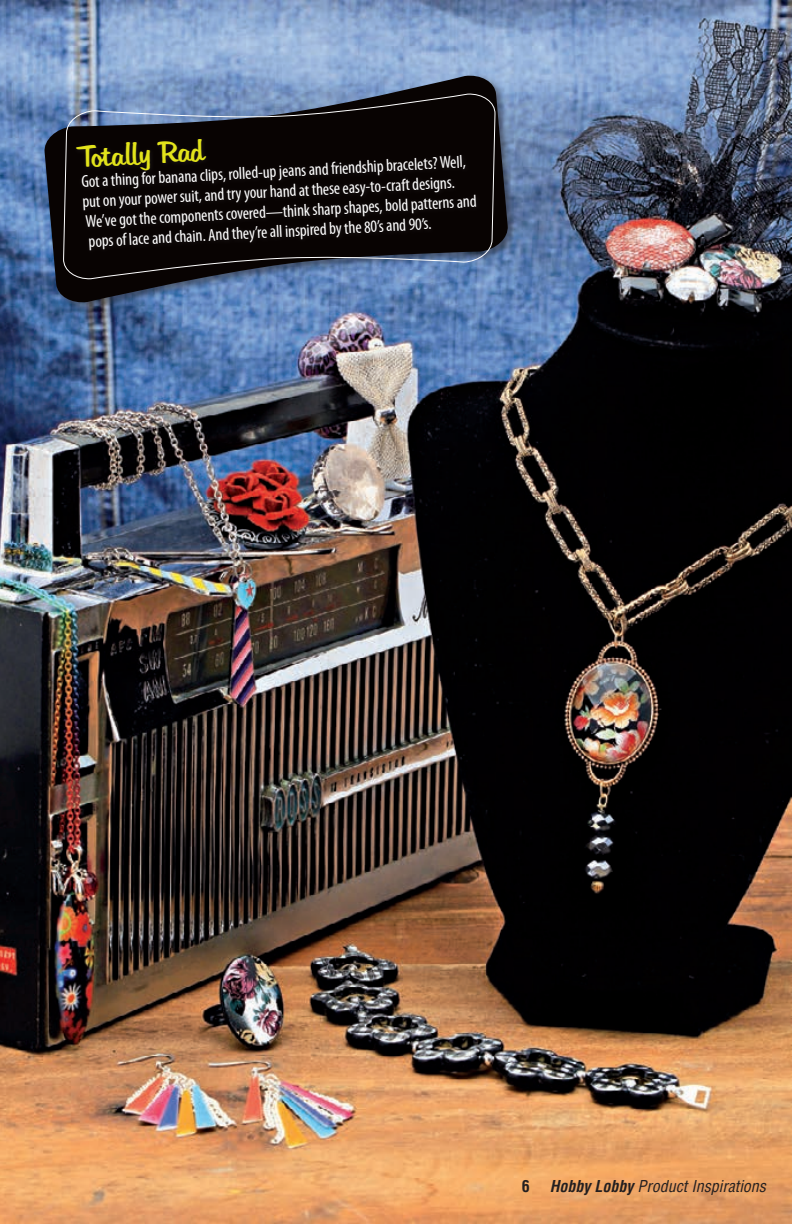
<style>
.page{position:relative;width:792px;height:1224px;background:#fff}
.page>*{position:absolute;margin:0;border:0;box-sizing:border-box;transform-origin:0 0}
.t1{font:29.4px "Hudson";color:#e2e31b}
.t2{font:condensed 17.4px/20px "Myriad Pro";color:#fff}
.t3{font:italic condensed 16px "Helvetica";color:#231f20}
.t4{font:700 condensed 16px "Helvetica";color:#231f20}
.s1{font-weight:700}
</style>
<div class="page">
<img style="left:0;top:0;width:792px;height:1224px">
<div style="left:43px;top:74px;width:475px;height:239px;background:#231f20;opacity:.5"></div>
<svg style="left:44px;top:74px;width:465px;height:230px;background:#566f94"></svg>
<svg style="left:63px;top:93px;width:433px;height:187px;background:#394254"></svg>
<div style="left:73px;top:136px;width:409px;height:120px;background:#090403"></div>
<h1 class="t1" style="left:77px;top:140px;width:127px;rotate:-3deg">Totally Rad</h1>
<p class="t2" style="left:81px;top:172px;width:395px;rotate:-3deg">Got a thing for banana clips, rolled-up jeans and friendship bracelets? Well, put on your power suit, and try your hand at these easy-to-craft designs.<br>We’ve got the components covered—think sharp shapes, bold patterns and pops of lace and chain. And they’re all inspired by the 80’s and 90’s.</p>
<p class="t4" style="left:522px;top:1176px;width:9px">6</p>
<p class="t3" style="left:550px;top:1176px;width:218px"><span class="s1">Hobby Lobby</span> Product Inspirations</p>
</div>
